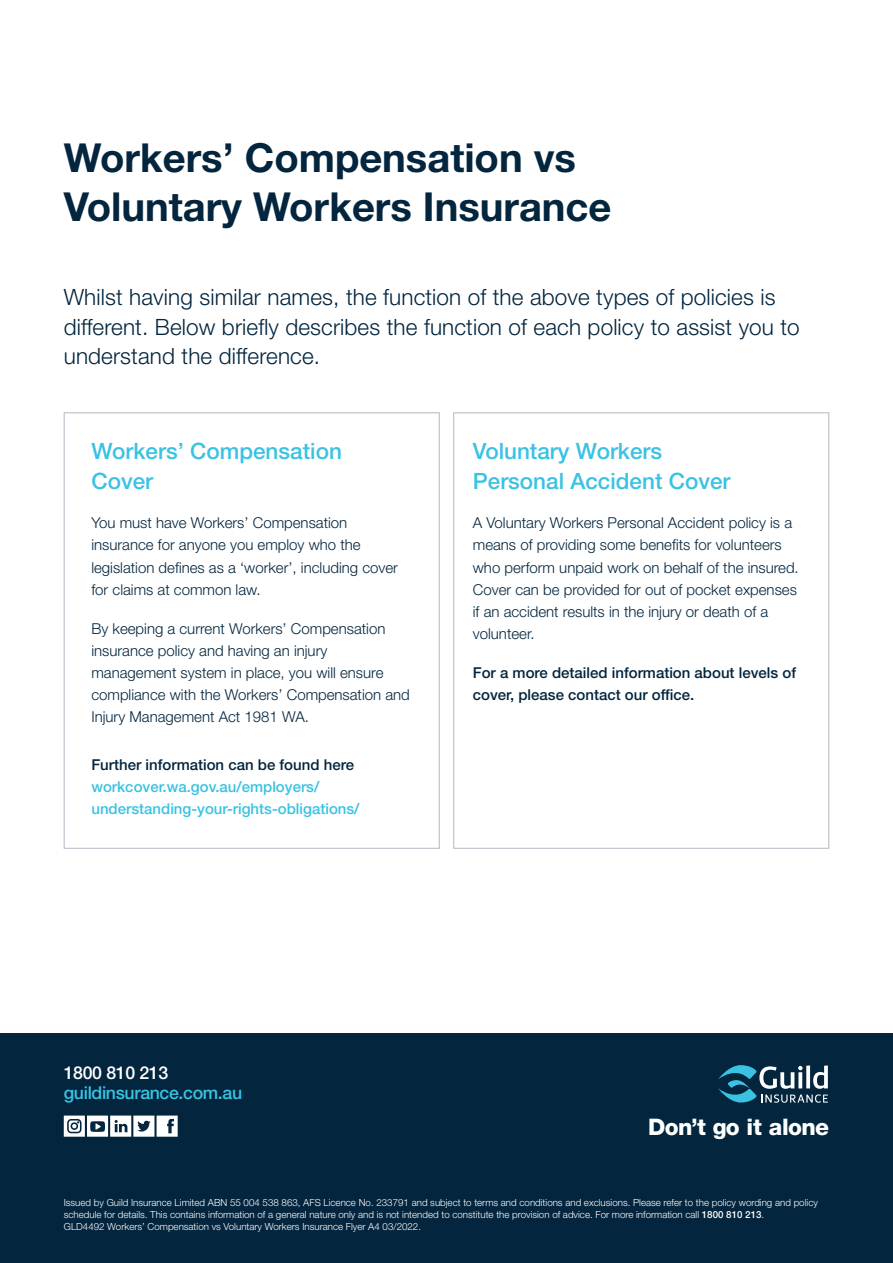
<style>
.page{position:relative;width:893px;height:1263px;background:#fff}
.page>*{position:absolute;margin:0;border:0;box-sizing:border-box;transform-origin:0 0}
.t1{font:700 40.05px/49.2px "Helvetica Neue LT Std";color:#03253d}
.t2{font:800 22.8px "Helvetica Neue LT Std";letter-spacing:-.03em;color:#fff}
.t3{font:300 22.5px/29.5px "Helvetica Neue LT Std";letter-spacing:.005em;color:#03253d}
.t4{font:500 22.5px/30px "Helvetica Neue LT Std";color:#3ac2e3}
.t5{font:500 17.7px "Helvetica Neue LT Std";letter-spacing:-.02em;color:#3ac2e3}
.t6{font:500 17.7px "Helvetica Neue LT Std";letter-spacing:-.02em;color:#fff}
.t7{font:300 15px/22px "Helvetica Neue LT Std";color:#03253d}
.t8{font:500 15px/22px "Helvetica Neue LT Std";color:#3ac2e3}
.t9{font:500 15px/22px "Helvetica Neue LT Std";color:#03253d}
.t10{font:300 9.75px/12px "Helvetica Neue LT Std";color:#fff}
.s1{color:#03253d}
.s2{font-weight:500}
</style>
<div class="page">
<div style="left:0;top:1033px;width:893px;height:230px;background:#03253d"></div>
<svg style="left:718px;top:1065px;width:110px;height:38px"></svg>
<svg style="left:64px;top:1115px;width:114px;height:22px"></svg>
<p class="t1" style="left:64px;top:132px;width:549px">Workers’ Compensation vs<br>Voluntary Workers Insurance</p>
<p class="t3" style="left:64px;top:282px;width:737px">Whilst having similar names, the function of the above types of policies is different. Below briefly describes the function of each policy to assist you to understand the difference.</p>
<p class="t4" style="left:91px;top:436px;width:252px">Workers’ Compensation<br>Cover</p>
<p class="t7" style="left:91px;top:512px;width:308px">You must have Workers’ Compensation insurance for anyone you employ who the legislation defines as a ‘worker’, including cover for claims at common law.</p>
<p class="t7" style="left:91px;top:617px;width:320px">By keeping a current Workers’ Compensation insurance policy and having an injury management system in place, you will ensure compliance with the Workers’ Compensation and Injury Management Act 1981 WA.</p>
<p class="t8" style="left:91px;top:753px;width:270px"><span class="s1">Further information can be found here </span>workcover.wa.gov.au/employers/ understanding-your-rights-obligations/</p>
<p class="t4" style="left:473px;top:436px;width:259px">Voluntary Workers<br>Personal Accident Cover</p>
<p class="t7" style="left:473px;top:512px;width:327px">A Voluntary Workers Personal Accident policy is a means of providing some benefits for volunteers who perform unpaid work on behalf of the insured.<br>Cover can be provided for out of pocket expenses if an accident results in the injury or death of a volunteer.</p>
<p class="t9" style="left:473px;top:661px;width:325px">For a more detailed information about levels of cover, please contact our office.</p>
<p class="t6" style="left:64px;top:1062px;width:106px">1800 810 213</p>
<p class="t5" style="left:64px;top:1082px;width:180px">guildinsurance.com.au</p>
<p class="t2" style="left:648px;top:1113px;width:182px">Don’t go it alone</p>
<p class="t10" style="left:64px;top:1196px;width:756px">Issued by Guild Insurance Limited ABN 55 004 538 863, AFS Licence No. 233791 and subject to terms and conditions and exclusions. Please refer to the policy wording and policy schedule for details. This contains information of a general nature only and is not intended to constitute the provision of advice. For more information call <span class="s2">1800 810 213</span>.<br>GLD4492 Workers’ Compensation vs Voluntary Workers Insurance Flyer A4 03/2022.</p>
</div>
